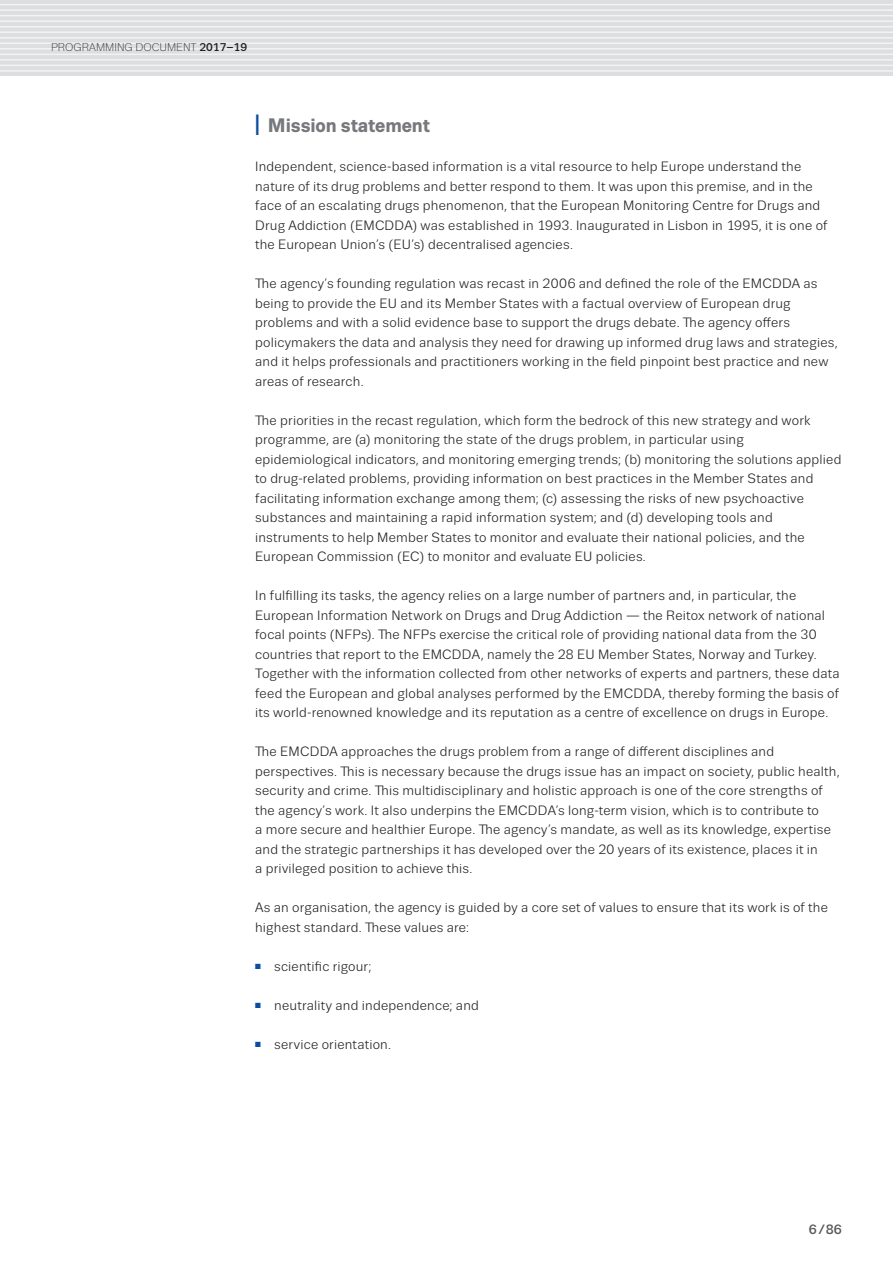
<style>
.page{position:relative;width:893px;height:1263px;background:#fff}
.page>*{position:absolute;margin:0;border:0;box-sizing:border-box;transform-origin:0 0}
.I_Headline__intro{font:700 19.5px "Trivia Sans";letter-spacing:-.005em;color:#76787b}
.TEXT_Regular_9_13{font:13.5px/19.5px "Trivia Sans";letter-spacing:.015em;color:#231f20}
.t1{font:500 13.5px "Trivia Sans";color:#57585a}
.t2{font:300 11.25px "Trivia Sans";color:#231f20}
.s1{font-weight:500}
.s2{font-size:29.25px;color:#0d4da1}
.s3{color:#0d4da1}
</style>
<div class="page">
<div style="left:0;top:0;width:893px;height:76px;background:#dddee0"></div>
<hr style="left:0;top:4px;width:893px;height:1px;background:#f2f3f4">
<hr style="left:0;top:9px;width:893px;height:2px;background:#f2f3f4">
<hr style="left:0;top:15px;width:893px;height:1px;background:#f2f3f4">
<hr style="left:0;top:20px;width:893px;height:2px;background:#f2f3f4">
<hr style="left:0;top:26px;width:893px;height:1px;background:#f2f3f4">
<hr style="left:0;top:31px;width:893px;height:2px;background:#f2f3f4">
<hr style="left:0;top:37px;width:893px;height:1px;background:#f2f3f4">
<hr style="left:0;top:43px;width:893px;height:1px;background:#f2f3f4">
<hr style="left:0;top:48px;width:893px;height:2px;background:#f2f3f4">
<hr style="left:0;top:54px;width:893px;height:1px;background:#f2f3f4">
<hr style="left:0;top:59px;width:893px;height:2px;background:#f2f3f4">
<hr style="left:0;top:65px;width:893px;height:1px;background:#f2f3f4">
<hr style="left:0;top:70px;width:893px;height:2px;background:#f2f3f4">
<p class="t2" style="left:51px;top:42px;width:198px">PROGRAMMING DOCUMENT <span class="s1">2017–19</span></p>
<p class="I_Headline__intro" style="left:255px;top:115px;width:176px"><span class="s2">I</span> Mission statement</p>
<p class="TEXT_Regular_9_13" style="left:255px;top:157px;width:574px">Independent, science-based information is a vital resource to help Europe understand the nature of its drug problems and better respond to them. It was upon this premise, and in the face of an escalating drugs phenomenon, that the European Monitoring Centre for Drugs and Drug Addiction (EMCDDA) was established in 1993. Inaugurated in Lisbon in 1995, it is one of the European Union’s (EU’s) decentralised agencies.</p>
<p class="TEXT_Regular_9_13" style="left:255px;top:274px;width:584px">The agency’s founding regulation was recast in 2006 and defined the role of the EMCDDA as being to provide the EU and its Member States with a factual overview of European drug problems and with a solid evidence base to support the drugs debate. The agency offers policymakers the data and analysis they need for drawing up informed drug laws and strategies, and it helps professionals and practitioners working in the field pinpoint best practice and new areas of research.</p>
<p class="TEXT_Regular_9_13" style="left:255px;top:410px;width:588px">The priorities in the recast regulation, which form the bedrock of this new strategy and work programme, are (a) monitoring the state of the drugs problem, in particular using epidemiological indicators, and monitoring emerging trends; (b) monitoring the solutions applied to drug-related problems, providing information on best practices in the Member States and facilitating information exchange among them; (c) assessing the risks of new psychoactive substances and maintaining a rapid information system; and (d) developing tools and instruments to help Member States to monitor and evaluate their national policies, and the European Commission (EC) to monitor and evaluate EU policies.</p>
<p class="TEXT_Regular_9_13" style="left:255px;top:586px;width:586px">In fulfilling its tasks, the agency relies on a large number of partners and, in particular, the European Information Network on Drugs and Drug Addiction — the Reitox network of national focal points (NFPs). The NFPs exercise the critical role of providing national data from the 30 countries that report to the EMCDDA, namely the 28 EU Member States, Norway and Turkey.<br>Together with the information collected from other networks of experts and partners, these data feed the European and global analyses performed by the EMCDDA, thereby forming the basis of its world-renowned knowledge and its reputation as a centre of excellence on drugs in Europe.</p>
<p class="TEXT_Regular_9_13" style="left:255px;top:742px;width:586px">The EMCDDA approaches the drugs problem from a range of different disciplines and perspectives. This is necessary because the drugs issue has an impact on society, public health, security and crime. This multidisciplinary and holistic approach is one of the core strengths of the agency’s work. It also underpins the EMCDDA’s long-term vision, which is to contribute to<br>a more secure and healthier Europe. The agency’s mandate, as well as its knowledge, expertise and the strategic partnerships it has developed over the 20 years of its existence, places it in<br>a privileged position to achieve this.</p>
<p class="TEXT_Regular_9_13" style="left:255px;top:898px;width:574px">As an organisation, the agency is guided by a core set of values to ensure that its work is of the highest standard. These values are:</p>
<p class="TEXT_Regular_9_13" style="left:255px;top:956px;width:118px"><span class="s3">■</span> scientific rigour;</p>
<p class="TEXT_Regular_9_13" style="left:255px;top:995px;width:225px"><span class="s3">■</span> neutrality and independence; and</p>
<p class="TEXT_Regular_9_13" style="left:255px;top:1034px;width:137px"><span class="s3">■</span> service orientation.</p>
<p class="t1" style="left:809px;top:1222px;width:35px">6/86</p>
</div>
